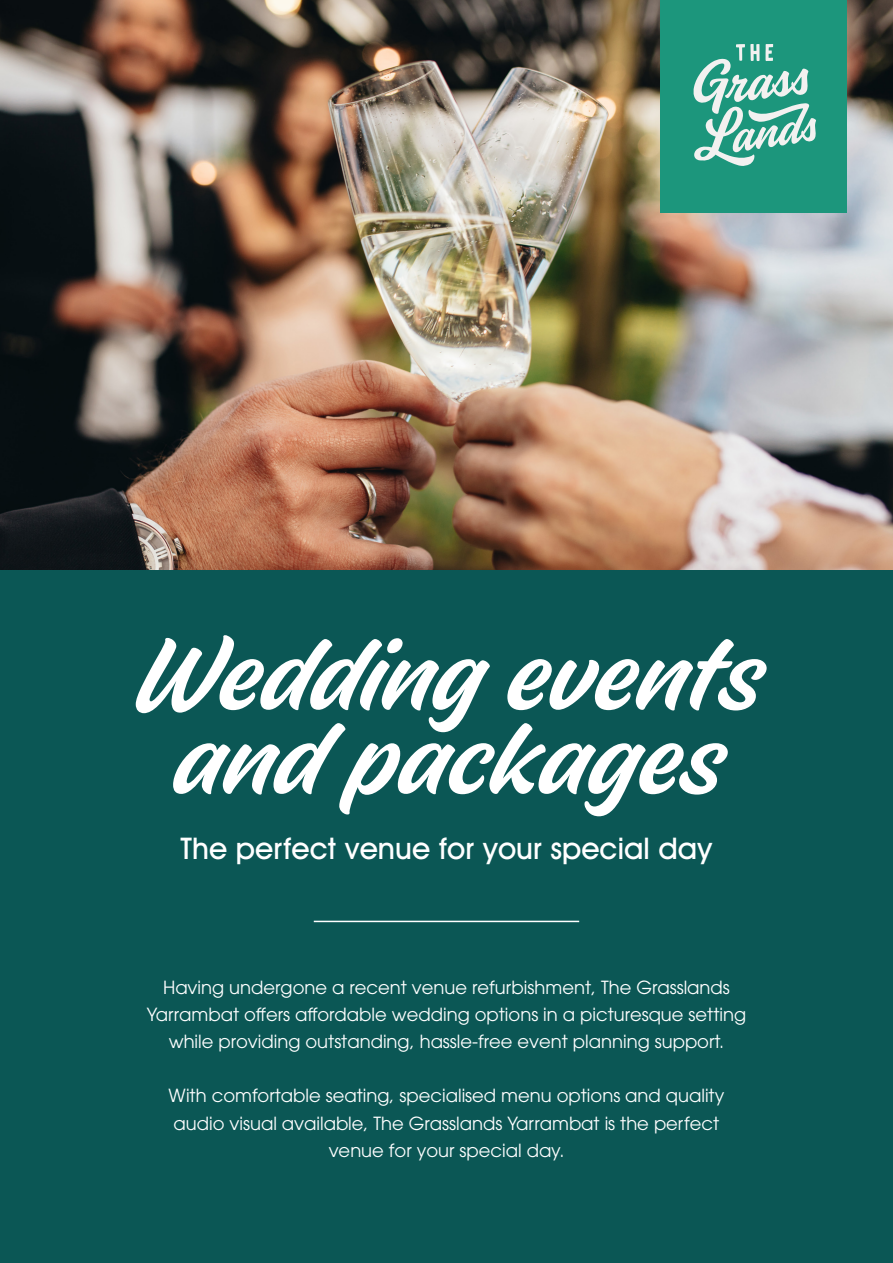
<style>
.page{position:relative;width:893px;height:1263px;background:#0b5755}
.page>*{position:absolute;margin:0;border:0;box-sizing:border-box;transform-origin:0 0}
.t1{font:113.25px/84.2px "Fineday Style Twonon connect";color:#fff;text-align:center}
.t2{font:500 30px "Avant Garde IT Cby BT";color:#fff}
.Body{font:18px/27px "ITC Avant Garde Pro";color:#fff;text-align:center}
</style>
<div class="page">
<img style="left:0;top:0;width:893px;height:570px">
<hr style="left:314px;top:921px;width:265px;height:1px;background:#fff">
<div style="left:661px;top:0;width:186px;height:213px;background:#1c967c"></div>
<svg style="left:693px;top:44px;width:123px;height:122px"></svg>
<h1 class="t1" style="left:133px;top:646px;width:628px">Wedding events and packages</h1>
<h1 class="t2" style="left:181px;top:830px;width:533px">The perfect venue for your special day</h1>
<p class="Body" style="left:147px;top:974px;width:601px">Having undergone a recent venue refurbishment, The Grasslands<br>Yarrambat offers affordable wedding options in a picturesque setting while providing outstanding, hassle-free event planning support.</p>
<p class="Body" style="left:169px;top:1082px;width:557px">With comfortable seating, specialised menu options and quality audio visual available, The Grasslands Yarrambat is the perfect venue for your special day.</p>
</div>
